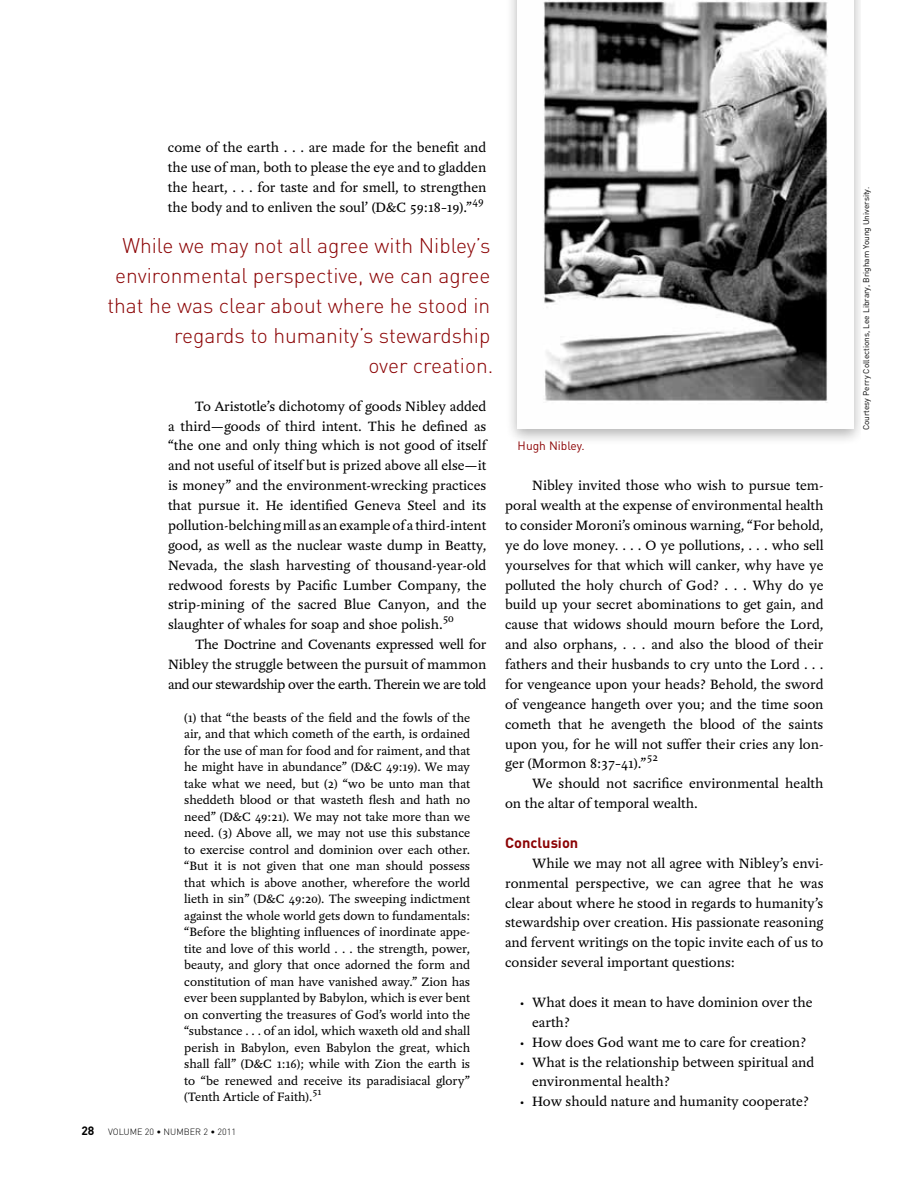
<style>
.page{position:relative;width:918px;height:1188px;background:#fff}
.page>*{position:absolute;margin:0;border:0;box-sizing:border-box;transform-origin:0 0}
.t1{font:300 21px/30px "DIN";color:#8b0304;text-align:right}
.t2{font:14.7px/20px "Yoga Pro";color:#000;text-align:justify}
.t3{font:700 14.7px "DIN";color:#8b0304}
.t4{font:13.2px/16.5px "Yoga Pro";color:#000;text-align:justify}
.t5{font:12px "DIN";color:#8b0304}
.t6{font:700 12px "DIN";color:#000}
.t7{font:11.7px "Yoga Pro";color:#000}
.t8{font:10.5px "Yoga Pro";color:#000}
.t9{font:300 9px "DIN";color:#000}
.t10{font:8.25px "DIN";color:#000}
</style>
<div class="page">
<div style="left:505px;top:0;width:356px;height:446px;background:#000;opacity:.3"></div>
<img style="left:517px;top:0;width:336px;height:428px">
<p class="t2" style="left:168px;top:138px;width:320px">come of the earth . . . are made for the benefit and the use of man, both to please the eye and to gladden the heart, . . . for taste and for smell, to strengthen the body and to enliven the soul’ (D&amp;C 59:18–19).”</p>
<p class="t7" style="left:473px;top:194px;width:13px">49</p>
<h1 class="t1" style="left:107px;top:231px;width:388px">While we may not all agree with Nibley’s environmental perspective, we can agree that he was clear about where he stood in regards to humanity’s stewardship<br>over creation.</h1>
<p class="t2" style="left:168px;top:397px;width:320px;text-indent:27px">To Aristotle’s dichotomy of goods Nibley added a third—goods of third intent. This he defined as “the one and only thing which is not good of itself and not useful of itself but is prized above all else—it is money” and the environment-wrecking practices that pursue it. He identified Geneva Steel and its pollution-belching mill as an example of a third-intent good, as well as the nuclear waste dump in Beatty, Nevada, the slash harvesting of thousand-year-old redwood forests by Pacific Lumber Company, the strip-mining of the sacred Blue Canyon, and the slaughter of whales for soap and shoe polish.</p>
<p class="t7" style="left:443px;top:611px;width:13px">50</p>
<p class="t2" style="left:168px;top:635px;width:320px;text-indent:27px">The Doctrine and Covenants expressed well for Nibley the struggle between the pursuit of mammon and our stewardship over the earth. Therein we are told</p>
<p class="t4" style="left:184px;top:710px;width:288px">(1) that “the beasts of the field and the fowls of the air, and that which cometh of the earth, is ordained for the use of man for food and for raiment, and that he might have in abundance” (D&amp;C 49:19). We may take what we need, but (2) “wo be unto man that sheddeth blood or that wasteth flesh and hath no need” (D&amp;C 49:21). We may not take more than we need. (3) Above all, we may not use this substance to exercise control and dominion over each other. “But it is not given that one man should possess that which is above another, wherefore the world lieth in sin” (D&amp;C 49:20). The sweeping indictment against the whole world gets down to fundamentals: “Before the blighting influences of inordinate appe&shy;tite and love of this world . . . the strength, power, beauty, and glory that once adorned the form and constitution of man have vanished away.” Zion has ever been supplanted by Babylon, which is ever bent on converting the treasures of God’s world into the “substance . . . of an idol, which waxeth old and shall perish in Babylon, even Babylon the great, which shall fall” (D&amp;C 1:16); while with Zion the earth is to “be renewed and receive its paradisiacal glory” (Tenth Article of Faith).</p>
<p class="t8" style="left:313px;top:1085px;width:11px">51</p>
<p class="t6" style="left:81px;top:1123px;width:15px">28</p>
<p class="t9" style="left:108px;top:1127px;width:129px">VOLUME 20 • NUMBER 2 • 2011</p>
<p class="t5" style="left:518px;top:438px;width:68px">Hugh Nibley.</p>
<p class="t2" style="left:505px;top:476px;width:320px;text-indent:27px">Nibley invited those who wish to pursue tem&shy;poral wealth at the expense of environmental health to consider Moroni’s ominous warning, “For behold, ye do love money. . . . O ye pollutions, . . . who sell yourselves for that which will canker, why have ye polluted the holy church of God? . . . Why do ye build up your secret abominations to get gain, and cause that widows should mourn before the Lord, and also orphans, . . . and also the blood of their fathers and their husbands to cry unto the Lord . . . for vengeance upon your heads? Behold, the sword of vengeance hangeth over you; and the time soon cometh that he avengeth the blood of the saints upon you, for he will not suffer their cries any lon&shy;ger (Mormon 8:37–41).”</p>
<p class="t7" style="left:647px;top:751px;width:13px">52</p>
<p class="t2" style="left:505px;top:774px;width:320px;text-indent:27px">We should not sacrifice environmental health on the altar of temporal wealth.</p>
<p class="t3" style="left:505px;top:833px;width:75px">Conclusion</p>
<p class="t2" style="left:505px;top:854px;width:320px;text-indent:27px">While we may not all agree with Nibley’s envi&shy;ronmental perspective, we can agree that he was clear about where he stood in regards to humanity’s stewardship over creation. His passionate reasoning and fervent writings on the topic invite each of us to consider several important questions:</p>
<p class="t2" style="left:532px;top:993px;width:282px;text-indent:-12px">• What does it mean to have dominion over the earth?</p>
<p class="t2" style="left:520px;top:1033px;width:288px">• How does God want me to care for creation?</p>
<p class="t2" style="left:532px;top:1053px;width:284px;text-indent:-12px">• What is the relationship between spiritual and environmental health?</p>
<p class="t2" style="left:520px;top:1092px;width:290px">• How should nature and humanity cooperate?</p>
<p class="t10" style="left:861px;top:430px;width:245px;rotate:-90deg">Courtesy Perry Collections, Lee Library, Brigham Young University.</p>
</div>
